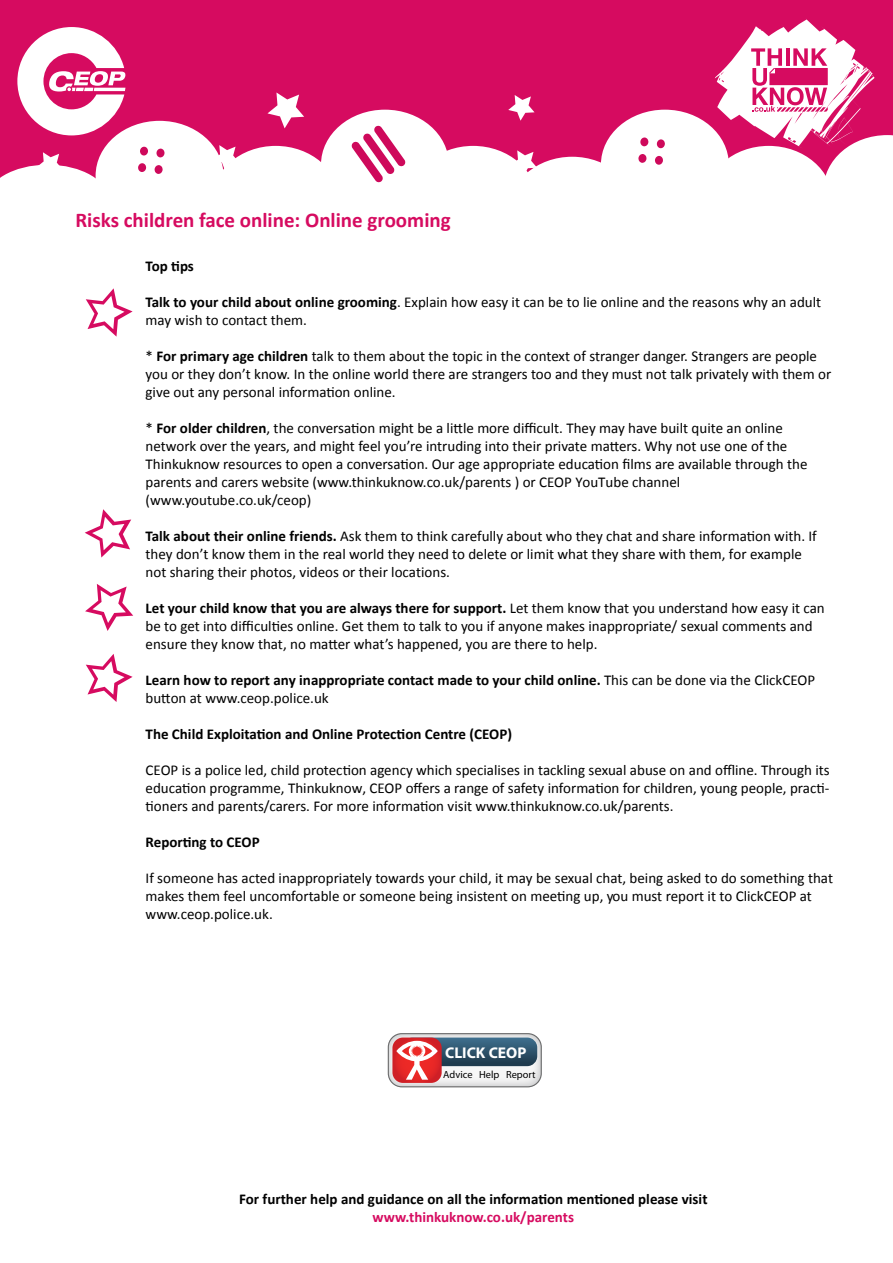
<style>
.page{position:relative;width:893px;height:1263px;background:#fff}
.page>*{position:absolute;margin:0;border:0;box-sizing:border-box;transform-origin:0 0}
.t1{font:700 21px "Calibri";color:#d60b60}
.t2{font:700 15.6px "Myriad Pro";color:#fff}
.t3{font:15px/18px "Calibri";color:#000}
.t4{font:700 15px/18px "Calibri";color:#000}
.t5{font:10.35px "Myriad Pro";color:#000}
.s1{font-style:inherit}
.s2{font-weight:700}
.s3{font-weight:400}
.s4{color:#d60b60}
</style>
<div class="page">
<div style="left:0;top:0;width:893px;height:190px;background:#d60b60"></div>
<svg style="left:508px;top:95px;width:27px;height:26px"></svg>
<div style="left:96px;top:121px;width:127px;height:110px;background:#fff;border-radius:50%"></div>
<div style="left:321px;top:110px;width:128px;height:110px;background:#fff;border-radius:50%"></div>
<div style="left:212px;top:146px;width:128px;height:110px;background:#fff;border-radius:50%"></div>
<div style="left:409px;top:146px;width:128px;height:110px;background:#fff;border-radius:50%"></div>
<div style="left:508px;top:157px;width:128px;height:110px;background:#fff;border-radius:50%"></div>
<div style="left:601px;top:110px;width:128px;height:110px;background:#fff;border-radius:50%"></div>
<svg style="left:267px;top:92px;width:37px;height:36px"></svg>
<svg style="left:0;top:152px;width:102px;height:38px"></svg>
<svg style="left:640px;top:137px;width:9px;height:10px"></svg>
<div style="left:657px;top:139px;width:8px;height:9px;background:#ce095b;border-radius:50%"></div>
<div style="left:638px;top:154px;width:9px;height:9px;background:#ce095b;border-radius:50%"></div>
<div style="left:655px;top:156px;width:8px;height:9px;background:#ce095b;border-radius:50%"></div>
<div style="left:140px;top:146px;width:8px;height:10px;background:#ce095b;border-radius:50%"></div>
<svg style="left:156px;top:148px;width:9px;height:10px"></svg>
<div style="left:138px;top:163px;width:8px;height:9px;background:#ce095b;border-radius:50%"></div>
<div style="left:154px;top:165px;width:9px;height:9px;background:#ce095b;border-radius:50%"></div>
<svg style="left:351px;top:125px;width:55px;height:58px"></svg>
<svg style="left:511px;top:150px;width:26px;height:23px"></svg>
<svg style="left:213px;top:145px;width:26px;height:25px"></svg>
<svg style="left:713px;top:19px;width:180px;height:171px"></svg>
<svg style="left:17px;top:27px;width:109px;height:108px"></svg>
<svg style="left:388px;top:1034px;width:153px;height:53px"></svg>
<div style="left:388px;top:1033px;width:154px;height:54px;border:1px solid #c5c6c8;border-radius:14px"></div>
<svg style="left:392px;top:1037px;width:145px;height:46px"></svg>
<svg style="left:85px;top:509px;width:46px;height:48px"></svg>
<svg style="left:85px;top:584px;width:48px;height:47px"></svg>
<svg style="left:86px;top:288px;width:47px;height:49px"></svg>
<svg style="left:86px;top:654px;width:47px;height:48px"></svg>
<p class="t1" style="left:75px;top:207px;width:377px">Risks <span class="s1">c</span>hildren <span class="s1">f</span>ace <span class="s1">o</span>nline: Online <span class="s1">g</span>rooming</p>
<p class="t4" style="left:146px;top:257px;width:50px">Top tips</p>
<p class="t3" style="left:146px;top:293px;width:677px"><span class="s2">Talk to your child about online grooming</span>. Explain how easy it can be to lie online and the reasons why an adult may wish to contact them.</p>
<p class="t3" style="left:146px;top:347px;width:687px">* <span class="s2">For primary age children</span> talk to them about the topic in the context of stranger danger. Strangers are people you or they don’t know. In the online world there are strangers too and they must not talk privately with them or give out any personal information online.</p>
<p class="t3" style="left:146px;top:419px;width:663px">* <span class="s2">For older children</span>, the conversation might be a little more difficult. They may have built quite an online network over the years, and might feel you’re intruding into their private matters. Why not use one of the Thinkuknow resources to open a conversation. Our age appropriate education films are available through the parents and carers website (www.thinkuknow.co.uk/parents ) or CEOP YouTube channel (www.youtube.co.uk/ceop)</p>
<p class="t3" style="left:146px;top:527px;width:673px"><span class="s2">Talk about their online friends.</span> Ask them to think carefully about who they chat and share information with. If they don’t know them in the real world they need to delete or limit what they share with them, for example not sharing their photos, videos or their locations.</p>
<p class="t3" style="left:146px;top:599px;width:681px"><span class="s2">Let your child know that you are always there for support.</span> Let them know that you understand how easy it can be to get into difficulties online. Get them to talk to you if anyone makes inappropriate/ sexual comments and ensure they know that, no matter what’s happened, you are there to help.</p>
<p class="t4" style="left:146px;top:671px;width:671px">Learn how to report any inappropriate contact made to your child online. <span class="s3">This can be done via the ClickCEOP button at www.ceop.police.uk</span></p>
<p class="t4" style="left:146px;top:725px;width:368px">The Child Exploitation and Online Protection Centre (CEOP)</p>
<p class="t3" style="left:146px;top:761px;width:686px;text-align:justify">CEOP is a police led, child protection agency which specialises in tackling sexual abuse on and offline. Through its education programme, Thinkuknow, CEOP offers a range of safety information for children, young people, practi&shy;tioners and parents/carers. For more information visit www.thinkuknow.co.uk/parents.</p>
<p class="t4" style="left:146px;top:833px;width:116px">Reporting to CEOP</p>
<p class="t3" style="left:146px;top:869px;width:689px">If someone has acted inappropriately towards your child, it may be sexual chat, being asked to do something that makes them feel uncomfortable or someone being insistent on meeting up, you must report it to ClickCEOP at www.ceop.police.uk.</p>
<p class="t2" style="left:445px;top:1042px;width:83px">CLICK CEOP</p>
<p class="t5" style="left:443px;top:1068px;width:94px">Advice Help Report</p>
<p class="t4" style="left:239px;top:1190px;width:470px;text-align:center">For further help and guidance on all the information mentioned please visit <span class="s4">www.thinkuknow.co.uk/parents</span></p>
</div>
